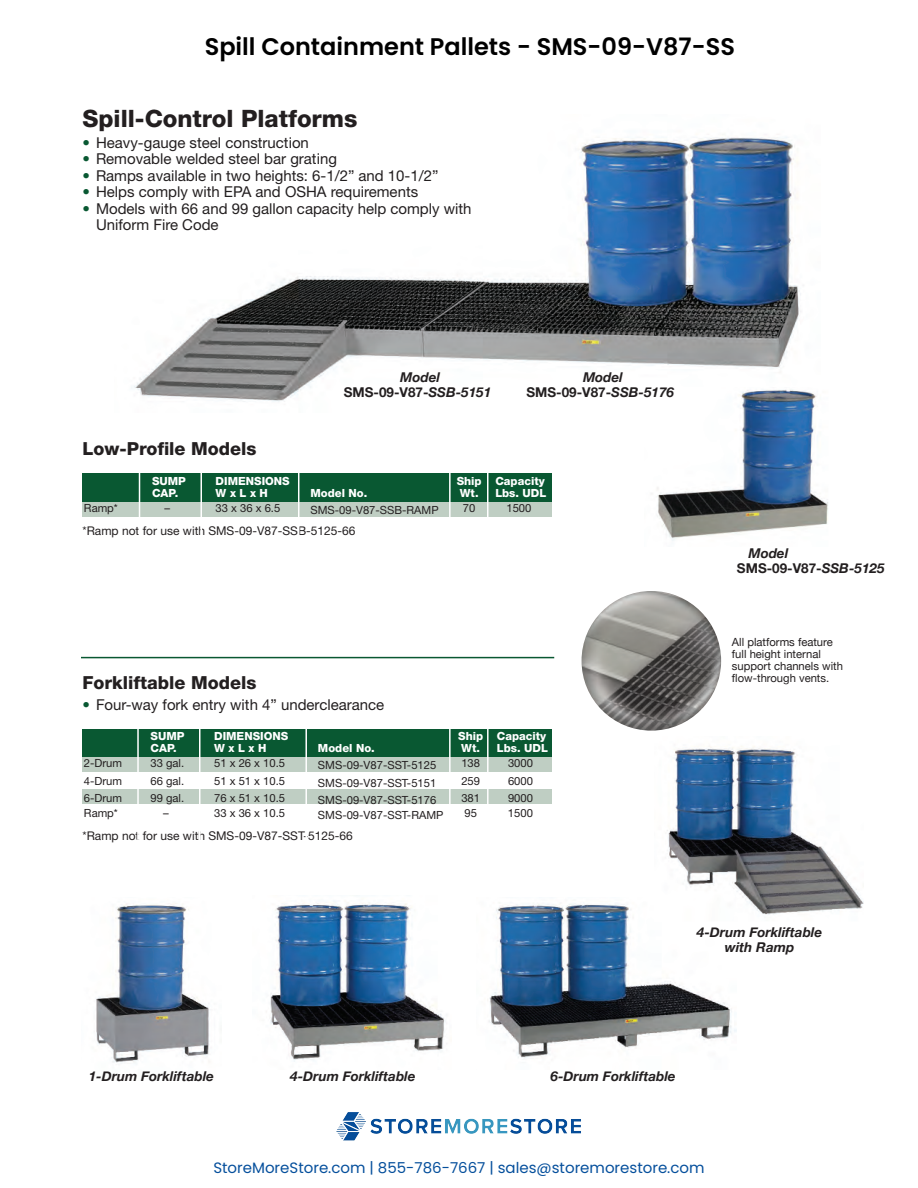
<style>
.page{position:relative;width:918px;height:1188px;background:#fff}
.page>*{position:absolute;margin:0;border:0;box-sizing:border-box;transform-origin:0 0}
.t1{font:600 24px "Poppins";color:#000}
.t2{font:800 24px "Helvetica Neue";color:#231f20}
.t3{font:800 18px "Helvetica Neue";color:#231f20}
.t4{font:15px/16.5px "Helvetica Neue";color:#231f20}
.t5{font:15px "Poppins";color:#054f9c}
.t6{font:italic 700 13.5px/15px "Helvetica Neue";color:#231f20;text-align:center}
.t7{font:12px "Helvetica Neue";color:#231f20}
.t8{font:11.25px/12px "Helvetica Neue";color:#231f20}
.t9{font:11.25px "Helvetica Neue";color:#231f20}
.t10{font:800 11.25px "Helvetica Neue";color:#fff}
.s1{color:#095832}
.s2{font-style:normal}
.s3{font-style:inherit}
</style>
<div class="page">
<img style="left:489px;top:903px;width:247px;height:156px">
<img style="left:270px;top:902px;width:176px;height:160px">
<div style="left:83px;top:789px;width:469px;height:15px;background:#bfcec3"></div>
<div style="left:83px;top:757px;width:469px;height:15px;background:#bfcec3"></div>
<img style="left:655px;top:746px;width:209px;height:176px">
<div style="left:83px;top:473px;width:469px;height:29px;background:#095832"></div>
<div style="left:83px;top:502px;width:469px;height:15px;background:#bfcec3"></div>
<hr style="left:139px;top:473px;width:1px;height:152px;background:#fff">
<hr style="left:201px;top:473px;width:1px;height:152px;background:#fff">
<hr style="left:298px;top:473px;width:1px;height:152px;background:#fff">
<hr style="left:449px;top:473px;width:2px;height:152px;background:#fff">
<hr style="left:487px;top:473px;width:2px;height:152px;background:#fff">
<div style="left:83px;top:729px;width:469px;height:28px;background:#095832"></div>
<hr style="left:137px;top:729px;width:2px;height:155px;background:#fff">
<hr style="left:199px;top:729px;width:2px;height:155px;background:#fff">
<hr style="left:305px;top:729px;width:2px;height:155px;background:#fff">
<hr style="left:449px;top:729px;width:2px;height:155px;background:#fff">
<hr style="left:487px;top:729px;width:2px;height:155px;background:#fff">
<img style="left:96px;top:903px;width:113px;height:160px">
<hr style="left:81px;top:657px;width:473px;height:1px;background:#095832">
<img style="left:131px;top:137px;width:670px;height:265px">
<img style="left:644px;top:387px;width:184px;height:154px">
<img style="left:582px;top:591px;width:139px;height:140px;border-radius:50%">
<img style="left:337px;top:1112px;width:244px;height:29px">
<h1 class="t1" style="left:205px;top:33px;width:532px">Spill Containment Pallets - SMS-09-V87-SS</h1>
<h1 class="t2" style="left:82px;top:109px;width:276px">Spill-Control Platforms</h1>
<p class="t4" style="left:82px;top:135px;width:228px"><span class="s1">•</span> Heavy-gauge steel construction</p>
<p class="t4" style="left:82px;top:152px;width:256px"><span class="s1">•</span> Removable welded steel bar grating</p>
<p class="t4" style="left:82px;top:168px;width:357px"><span class="s1">•</span> Ramps available in two heights: 6-1/2” and 10-1/2”</p>
<p class="t4" style="left:82px;top:185px;width:337px"><span class="s1">•</span> Helps comply with EPA and OSHA requirements</p>
<p class="t4" style="left:96px;top:201px;width:377px;text-indent:-14px"><span class="s1">•</span> Models with 66 and 99 gallon capacity help comply with<br>Uniform Fire Code</p>
<p class="t6" style="left:344px;top:369px;width:149px">Model<br><span class="s2">SMS-09-V87-</span>SSB-5151</p>
<p class="t6" style="left:527px;top:369px;width:149px">Model<br><span class="s2">SMS-09-V87-</span>SSB-5176</p>
<p class="t3" style="left:82px;top:442px;width:176px">Low-Profile Models</p>
<p class="t10" style="left:152px;top:477px;width:35px">SUMP</p>
<p class="t10" style="left:216px;top:477px;width:76px">DIMENSIONS</p>
<p class="t10" style="left:457px;top:477px;width:90px">Ship Capacity</p>
<p class="t10" style="left:152px;top:489px;width:28px">CAP.</p>
<p class="t10" style="left:216px;top:489px;width:54px">W x L x H</p>
<p class="t10" style="left:310px;top:489px;width:58px">Model No.</p>
<p class="t10" style="left:460px;top:489px;width:88px">Wt. Lbs. UDL</p>
<p class="t9" style="left:84px;top:504px;width:35px">Ramp*</p>
<p class="t9" style="left:165px;top:504px;width:7px">–</p>
<p class="t9" style="left:216px;top:504px;width:66px">33 x 36 x 6.5</p>
<p class="t8" style="left:310px;top:505px;width:130px">SMS-09-V87-<span class="s3">SSB-RAMP</span></p>
<p class="t9" style="left:463px;top:504px;width:14px">70</p>
<p class="t9" style="left:507px;top:504px;width:26px">1500</p>
<p class="t7" style="left:82px;top:527px;width:275px">*Ramp not for use with <span class="s3">SMS-09-V87-</span>SSB-5125-66</p>
<p class="t3" style="left:82px;top:676px;width:175px">Forkliftable Models</p>
<p class="t4" style="left:82px;top:698px;width:303px"><span class="s1">•</span> Four-way fork entry with 4” underclearance</p>
<p class="t10" style="left:151px;top:732px;width:35px">SUMP</p>
<p class="t10" style="left:214px;top:732px;width:76px">DIMENSIONS</p>
<p class="t10" style="left:458px;top:732px;width:90px">Ship Capacity</p>
<p class="t10" style="left:151px;top:744px;width:28px">CAP.</p>
<p class="t10" style="left:214px;top:744px;width:54px">W x L x H</p>
<p class="t10" style="left:318px;top:744px;width:58px">Model No.</p>
<p class="t10" style="left:461px;top:744px;width:88px">Wt. Lbs. UDL</p>
<p class="t9" style="left:84px;top:759px;width:40px">2-Drum</p>
<p class="t9" style="left:151px;top:759px;width:35px">33 gal.</p>
<p class="t9" style="left:214px;top:759px;width:72px">51 x 26 x 10.5</p>
<p class="t8" style="left:318px;top:760px;width:120px">SMS-09-V87-<span class="s3">SST-5125</span></p>
<p class="t9" style="left:461px;top:759px;width:20px">138</p>
<p class="t9" style="left:508px;top:759px;width:26px">3000</p>
<p class="t9" style="left:84px;top:777px;width:40px">4-Drum</p>
<p class="t9" style="left:151px;top:777px;width:35px">66 gal.</p>
<p class="t9" style="left:214px;top:777px;width:72px">51 x 51 x 10.5</p>
<p class="t8" style="left:318px;top:778px;width:120px">SMS-09-V87-<span class="s3">SST-5151</span></p>
<p class="t9" style="left:461px;top:777px;width:20px">259</p>
<p class="t9" style="left:508px;top:777px;width:26px">6000</p>
<p class="t9" style="left:84px;top:794px;width:40px">6-Drum</p>
<p class="t9" style="left:151px;top:794px;width:35px">99 gal.</p>
<p class="t9" style="left:214px;top:794px;width:72px">76 x 51 x 10.5</p>
<p class="t8" style="left:318px;top:794px;width:120px">SMS-09-V87-<span class="s3">SST-5176</span></p>
<p class="t9" style="left:461px;top:794px;width:20px">381</p>
<p class="t9" style="left:508px;top:794px;width:26px">9000</p>
<p class="t9" style="left:84px;top:809px;width:35px">Ramp*</p>
<p class="t9" style="left:163px;top:809px;width:7px">–</p>
<p class="t9" style="left:214px;top:809px;width:72px">33 x 36 x 10.5</p>
<p class="t8" style="left:318px;top:809px;width:127px">SMS-09-V87-<span class="s3">SST-RAMP</span></p>
<p class="t9" style="left:464px;top:809px;width:14px">95</p>
<p class="t9" style="left:508px;top:809px;width:26px">1500</p>
<p class="t7" style="left:82px;top:832px;width:272px">*Ramp not for use with <span class="s3">SMS-09-V87-</span>SST-5125-66</p>
<p class="t6" style="left:737px;top:546px;width:149px;text-align:left;text-indent:12px">Model<br><span class="s2">SMS-09-V87-</span>SSB-5125</p>
<p class="t8" style="left:732px;top:635px;width:113px">All platforms feature full height internal support channels with flow-through vents.</p>
<p class="t6" style="left:697px;top:925px;width:127px">4-Drum Forkliftable with Ramp</p>
<p class="t6" style="left:89px;top:1069px;width:127px">1-Drum Forkliftable</p>
<p class="t6" style="left:290px;top:1069px;width:127px">4-Drum Forkliftable</p>
<p class="t6" style="left:550px;top:1069px;width:127px">6-Drum Forkliftable</p>
<p class="t5" style="left:213px;top:1159px;width:493px">StoreMoreStore.com | 855-786-7667 | sales@storemorestore.com</p>
</div>
